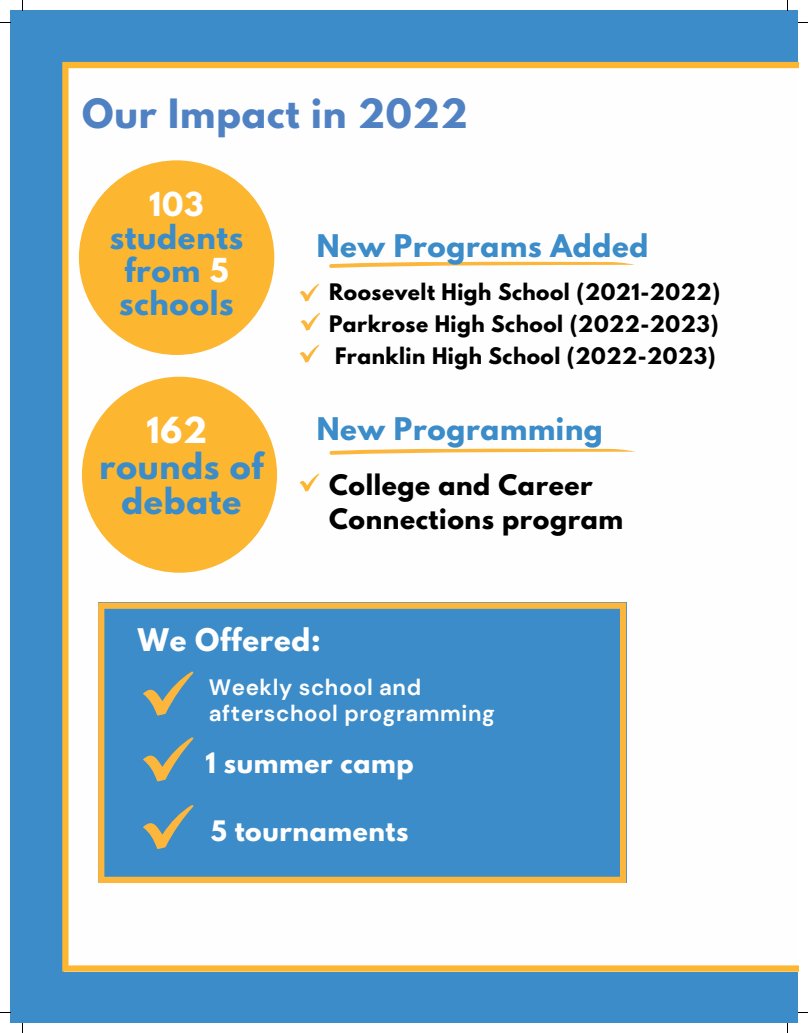
<style>
.page{position:relative;width:808px;height:1033px;background:#fff}
.page>*{position:absolute;margin:0;border:0;box-sizing:border-box;transform-origin:0 0}
.t1{font:700 35.75px "League Spartan";letter-spacing:.025em;color:#5082c3}
.t2{font:700 31.75px/35.6px "League Spartan";letter-spacing:.025em;color:#3b8cc8;text-align:center}
.t3{font:700 31.75px "League Spartan";color:#fff}
.t4{font:700 29.25px/32.8px "League Spartan";letter-spacing:.025em;color:#3b8cc8;text-align:center}
.t5{font:700 29.25px "League Spartan";color:#fefefe}
.t6{font:700 27.62px "League Spartan";letter-spacing:.025em;color:#3b8cc8}
.t7{font:700 27.62px "League Spartan";letter-spacing:.025em;color:#fefefe}
.t8{font:700 25px/33.8px "League Spartan";letter-spacing:.025em;color:#000}
.t9{font:700 25px "League Spartan";letter-spacing:.025em;color:#fefefe}
.t10{font:700 22.25px/25.2px "DM Sans";letter-spacing:.025em;color:#fefefe}
.t11{font:700 20.12px/31.9px "League Spartan";letter-spacing:.025em;color:#000;text-align:justify}
.s1{color:#fefefe}
</style>
<div class="page">
<div style="left:10px;top:10px;width:788px;height:1013px;background:#3b8cc8"></div>
<div style="left:62px;top:62px;width:736px;height:909px;background:#fefefe"></div>
<svg style="left:300px;top:313px;width:20px;height:17px"></svg>
<svg style="left:299px;top:283px;width:20px;height:18px"></svg>
<div style="left:79px;top:160px;width:195px;height:195px;background:#fcb630;border-radius:50%"></div>
<svg style="left:328px;top:261px;width:307px;height:7px;background:#fcdba1"></svg>
<svg style="left:299px;top:345px;width:20px;height:17px"></svg>
<svg style="left:329px;top:448px;width:306px;height:7px;background:#fcdba1"></svg>
<svg style="left:299px;top:473px;width:20px;height:18px"></svg>
<div style="left:82px;top:377px;width:195px;height:195px;background:#fcb630;border-radius:50%"></div>
<svg style="left:98px;top:602px;width:528px;height:281px"></svg>
<svg style="left:143px;top:671px;width:50px;height:44px"></svg>
<svg style="left:143px;top:737px;width:50px;height:44px"></svg>
<svg style="left:143px;top:805px;width:50px;height:44px"></svg>
<h1 class="t1" style="left:82px;top:95px;width:387px">Our Impact in 2022</h1>
<h3 class="t5" style="left:149px;top:190px;width:56px">103</h3>
<h3 class="t4" style="left:110px;top:225px;width:135px">students from <span class="s1">5 </span>schools</h3>
<h3 class="t6" style="left:317px;top:232px;width:333px">New Programs Added</h3>
<p class="t11" style="left:329px;top:278px;width:392px">Roosevelt High School (2021-2022)<br>Parkrose High School (2022-2023)<br>Franklin High School (2022-2023)</p>
<h2 class="t3" style="left:146px;top:414px;width:62px">162</h2>
<h3 class="t6" style="left:317px;top:415px;width:287px">New Programming</h3>
<h2 class="t2" style="left:99px;top:452px;width:165px">rounds of debate</h2>
<p class="t8" style="left:329px;top:471px;width:296px">College and Career<br>Connections program</p>
<h3 class="t7" style="left:138px;top:626px;width:184px">We Offered:</h3>
<p class="t10" style="left:209px;top:675px;width:287px">Weekly school and afterschool programming</p>
<p class="t9" style="left:205px;top:751px;width:209px">1 summer camp</p>
<p class="t9" style="left:211px;top:818px;width:199px">5 tournaments</p>
</div>
